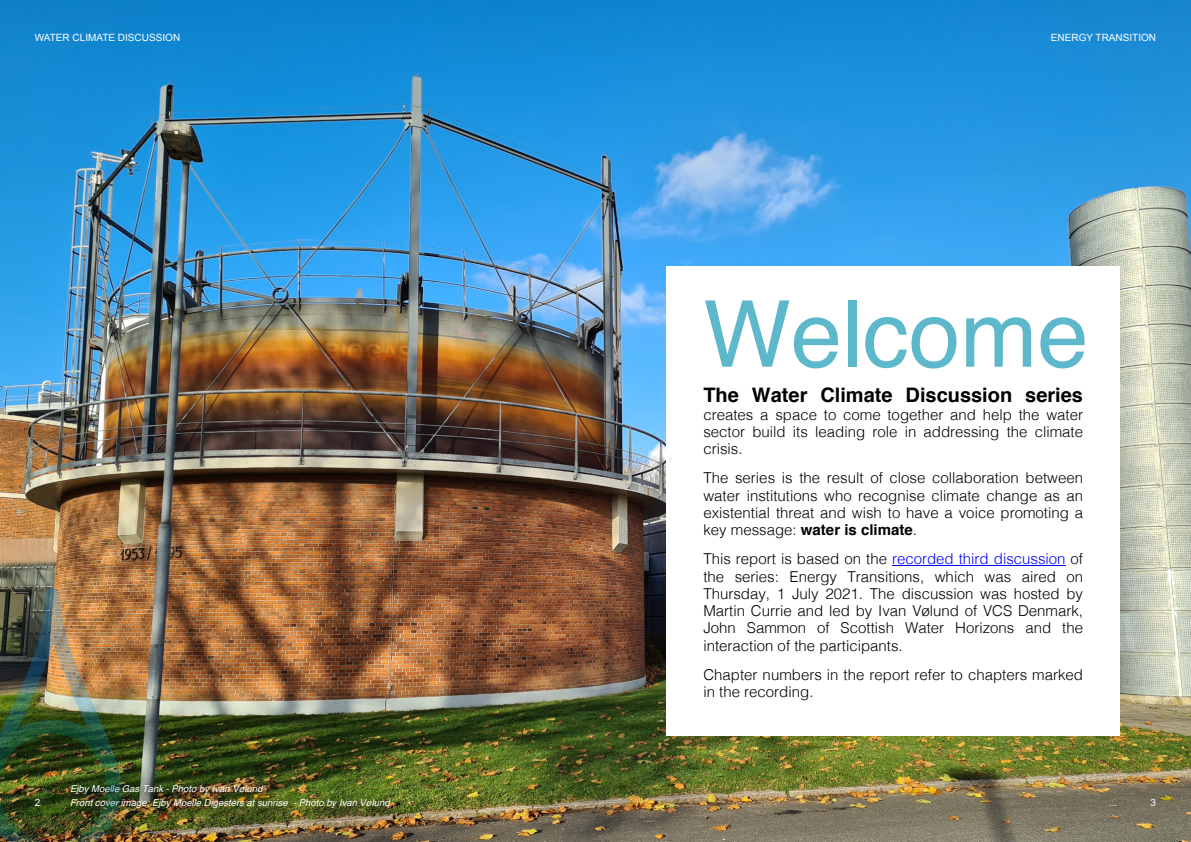
<style>
.page{position:relative;width:1191px;height:842px;background:#fff}
.page>*{position:absolute;margin:0;border:0;box-sizing:border-box;transform-origin:0 0}
.t1{font:92.4px "Helvetica";color:#5db8cb}
.t2{font:700 20px "Helvetica";color:#000}
.t3{font:300 15px/17.2px "Helvetica";color:#000;text-align:justify}
.t4{font:10px "Arial";color:#fff}
.t5{font:italic 9.5px/14.1px "Helvetica";color:#fff}
.s1{font-weight:700}
.s2{color:#00f}
</style>
<div class="page">
<img style="left:0;top:0;width:1191px;height:842px">
<img style="left:121px;top:780px;width:157px;height:13px">
<img style="left:121px;top:793px;width:284px;height:30px">
<img style="left:0;top:588px;width:121px;height:254px">
<div style="left:666px;top:266px;width:454px;height:470px;background:#fff"></div>
<hr style="left:892px;top:565px;width:173px;height:1px;background:#00f">
<p class="t4" style="left:35px;top:34px;width:147px">WATER CLIMATE DISCUSSION</p>
<p class="t4" style="left:1051px;top:34px;width:107px">ENERGY TRANSITION</p>
<h1 class="t1" style="left:703px;top:297px;width:387px">Welcome</h1>
<h2 class="t2" style="left:703px;top:387px;width:381px">The Water Climate Discussion series</h2>
<p class="t3" style="left:703px;top:408px;width:381px">creates a space to come together and help the water sector build its leading role in addressing the climate crisis.</p>
<p class="t3" style="left:703px;top:471px;width:381px">The series is the result of close collaboration between water institutions who recognise climate change as an existential threat and wish to have a voice promoting a key message: <span class="s1">water is climate</span>.</p>
<p class="t3" style="left:703px;top:552px;width:381px">This report is based on the <span class="s2">recorded third discussion</span> of the series: Energy Transitions, which was aired on Thursday, 1 July 2021. The discussion was hosted by Martin Currie and led by Ivan Vølund of VCS Denmark, John Sammon of Scottish Water Horizons and the interaction of the participants.</p>
<p class="t3" style="left:703px;top:668px;width:381px">Chapter numbers in the report refer to chapters marked in the recording.</p>
<p class="t5" style="left:70px;top:782px;width:321px">Ejby Moelle Gas Tank - Photo by Ivan Vølund<br>Front cover image: Ejby Moelle Digesters at sunrise - Photo by Ivan Vølund</p>
<p class="t4" style="left:35px;top:798px;width:7px">2</p>
<p class="t4" style="left:1150px;top:798px;width:7px">3</p>
</div>
